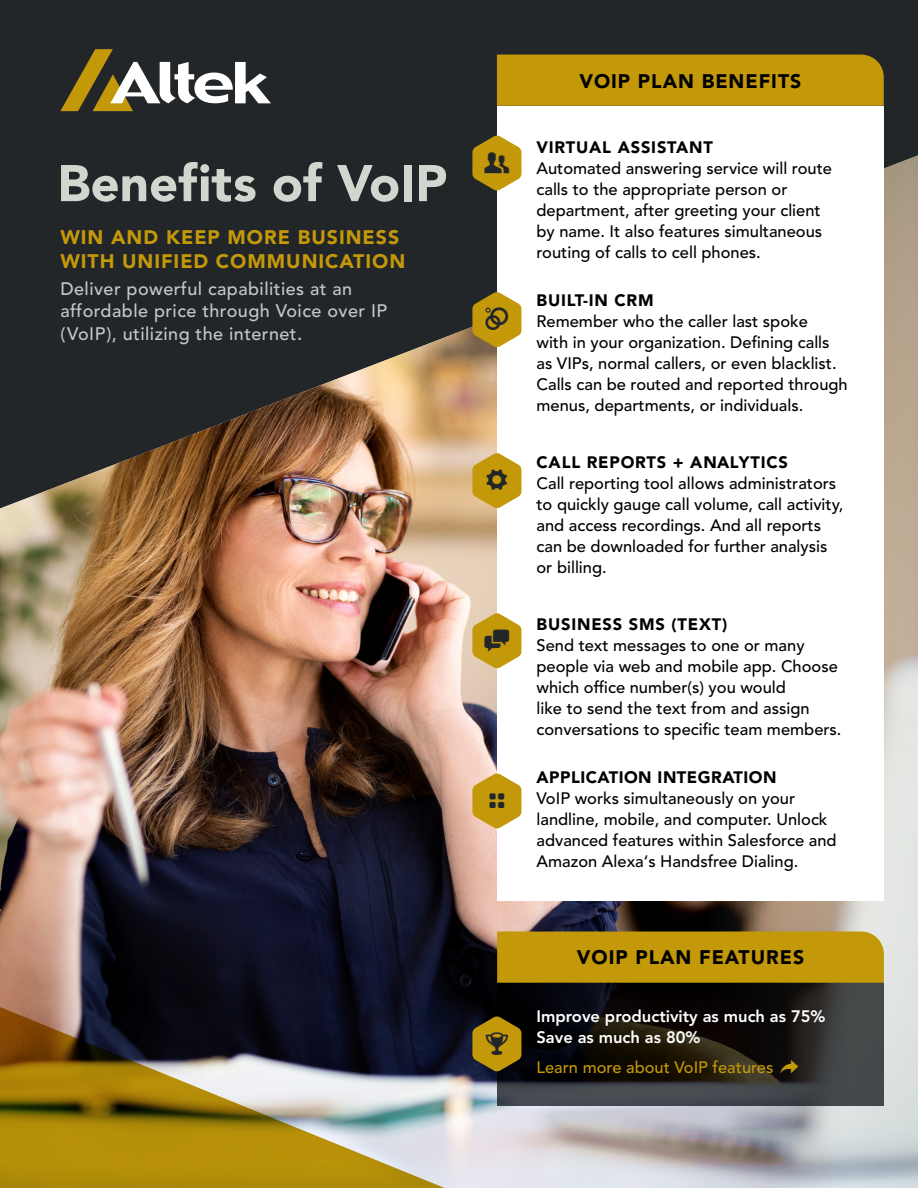
<style>
.page{position:relative;width:918px;height:1188px;background:#fff}
.page>*{position:absolute;margin:0;border:0;box-sizing:border-box;transform-origin:0 0}
.t1{font:900 51px "Avenir LT Std";color:#d0d7ce}
.t2{font:49.2px "Entypo";color:#232629}
.t3{font:40.5px "Entypo";color:#c39809}
.t4{font:900 19.5px/23.4px "Avenir LT Std";letter-spacing:.05em;color:#c39809}
.t5{font:900 19.5px "Avenir LT Std";letter-spacing:.05em;color:#000}
.t6{font:500 18px/21.6px "Avenir LT Std";letter-spacing:.025em;color:#c2c8cd}
.t7{font:500 16.5px/21px "Avenir LT Std";color:#000}
.t8{font:900 16.5px "Avenir LT Std";letter-spacing:.05em;color:#000}
.t9{font:800 16.5px/21px "Avenir LT Std";color:#fff}
.t10{font:500 16.5px "Avenir LT Std";color:#c39809}
.t11{font:900 16.5px "Avenir LT Std";letter-spacing:.03em;color:#000}
.s1{font-size:19.5px}
</style>
<div class="page">
<div style="left:0;top:0;width:918px;height:660px;background:#232629"></div>
<img style="left:0;top:155px;width:918px;height:1033px">
<div style="left:497px;top:106px;width:387px;height:795px;background:#fff"></div>
<svg style="left:497px;top:983px;width:387px;height:123px;background:#21201f"></svg>
<img style="left:0;top:810px;width:497px;height:378px">
<div style="left:497px;top:55px;width:387px;height:51px;background:#c39809"></div>
<div style="left:497px;top:932px;width:387px;height:51px;background:#c39809"></div>
<svg style="left:60px;top:49px;width:211px;height:62px"></svg>
<svg style="left:472px;top:135px;width:49px;height:56px;background:#b59529"></svg>
<svg style="left:472px;top:292px;width:49px;height:55px;background:#bb9829"></svg>
<svg style="left:472px;top:773px;width:49px;height:56px;background:#d0ab3d"></svg>
<svg style="left:472px;top:1016px;width:49px;height:56px;background:#94750d"></svg>
<svg style="left:472px;top:453px;width:49px;height:55px;background:#cda837"></svg>
<svg style="left:472px;top:613px;width:49px;height:55px;background:#cda939"></svg>
<h1 class="t1" style="left:57px;top:153px;width:392px">Benefits of VoIP</h1>
<p class="t4" style="left:60px;top:226px;width:346px">WIN AND KEEP MORE BUSINESS<br>WITH UNIFIED COMMUNICATION</p>
<p class="t6" style="left:60px;top:279px;width:328px">Deliver powerful capabilities at an affordable price through Voice over IP</p>
<p class="t6" style="left:60px;top:324px;width:244px">(VoIP), utilizing the internet<span class="s1">.</span></p>
<h2 class="t2" style="left:482px;top:129px;width:31px">,</h2>
<h2 class="t2" style="left:483px;top:286px;width:29px">L</h2>
<h2 class="t2" style="left:484px;top:447px;width:27px">@</h2>
<h2 class="t2" style="left:482px;top:607px;width:31px">9</h2>
<h2 class="t2" style="left:487px;top:767px;width:21px">k</h2>
<p class="t5" style="left:579px;top:69px;width:224px">VOIP PLAN BENEFITS</p>
<p class="t8" style="left:537px;top:137px;width:178px">VIRTUAL ASSISTANT</p>
<p class="t7" style="left:537px;top:158px;width:297px">Automated answering service will route calls to the appropriate person or department, after greeting your client by name. It also features simultaneous routing of calls to cell phones.</p>
<p class="t8" style="left:537px;top:291px;width:119px">BUILT-IN CRM</p>
<p class="t7" style="left:537px;top:311px;width:313px">Remember who the caller last spoke<br>with in your organization. Defining calls as VIPs, normal callers, or even blacklist.<br>Calls can be routed and reported through menus, departments, or individuals.</p>
<p class="t8" style="left:537px;top:453px;width:253px">CALL REPORTS + ANALYTICS</p>
<p class="t7" style="left:537px;top:473px;width:308px">Call reporting tool allows administrators to quickly gauge call volume, call activity, and access recordings. And all reports can be downloaded for further analysis or billing.</p>
<p class="t8" style="left:537px;top:615px;width:192px">BUSINESS SMS (TEXT)</p>
<p class="t7" style="left:537px;top:636px;width:307px">Send text messages to one or many people via web and mobile app. Choose which office number(s) you would<br>like to send the text from and assign conversations to specific team members.</p>
<p class="t11" style="left:537px;top:768px;width:242px">APPLICATION INTEGRATION</p>
<p class="t7" style="left:537px;top:789px;width:302px">VoIP works simultaneously on your landline, mobile, and computer. Unlock advanced features within Salesforce and Amazon Alexa‘s Handsfree Dialing.</p>
<h2 class="t2" style="left:483px;top:1010px;width:29px">B</h2>
<p class="t5" style="left:577px;top:946px;width:229px">VOIP PLAN FEATURES</p>
<p class="t9" style="left:537px;top:1006px;width:291px">Improve productivity as much as 75%<br>Save as much as 80%</p>
<p class="t10" style="left:537px;top:1058px;width:238px">Learn more about VoIP features</p>
<h3 class="t3" style="left:778px;top:1040px;width:24px">*</h3>
</div>
